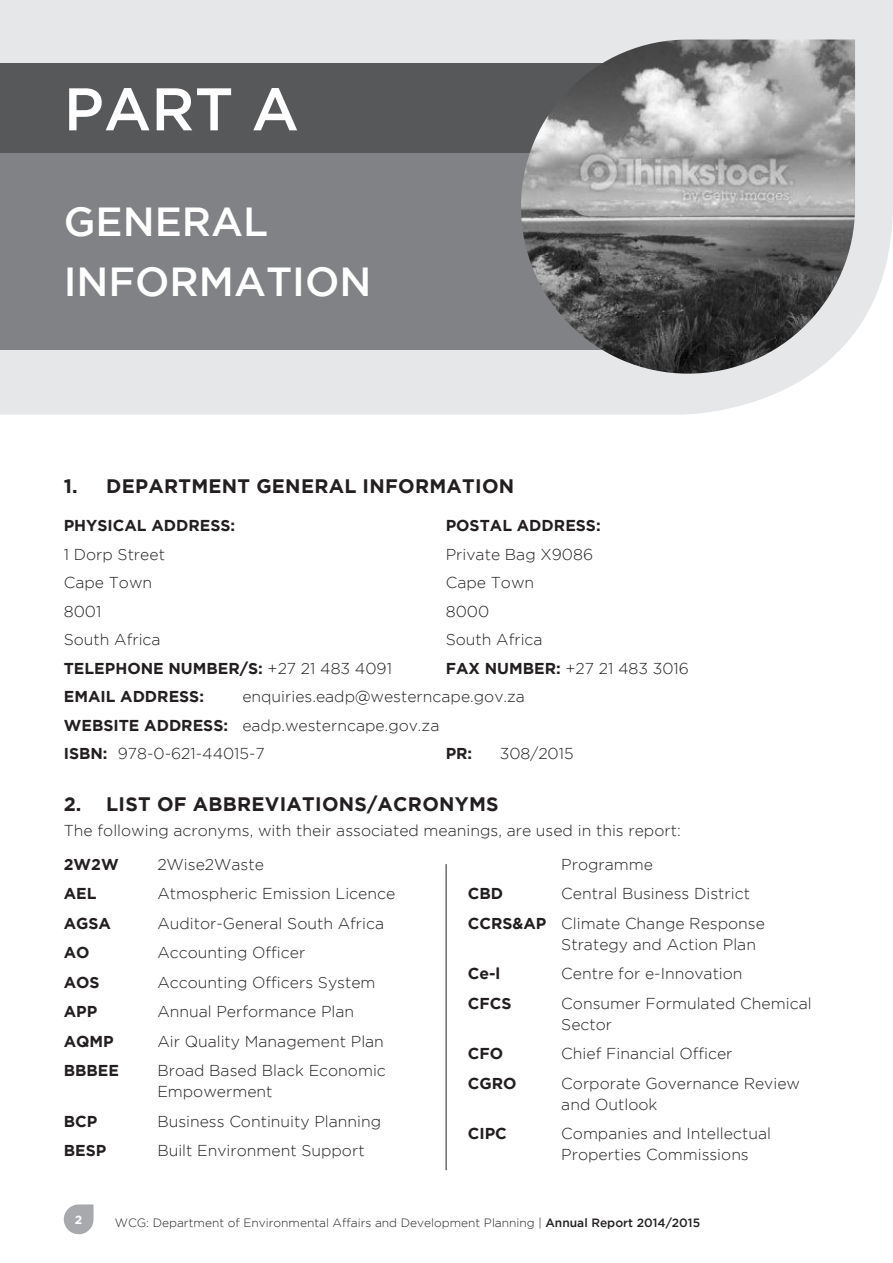
<style>
.page{position:relative;width:893px;height:1263px;background:#fff}
.page>*{position:absolute;margin:0;border:0;box-sizing:border-box;transform-origin:0 0}
.Section_Head_B{font:500 60px "Gotham";color:#fff}
.Section_Head_A{font:500 40.5px/60px "Gotham";color:#fff}
.Head_A{font:700 19.5px "Gotham";letter-spacing:.015em;color:#231f20}
.Abbreviations{font:300 15.75px/21px "Gotham";color:#231f20}
.Body{font:300 15.75px "Gotham";color:#231f20}
.Body-2{font:700 15.75px "Gotham";color:#231f20}
.Abbreviations-2{font:700 15.75px "Gotham";color:#231f20}
.t1{font:300 12px "Gotham";color:#231f20}
.Folio_R{font:700 12px "Gotham";color:#fff}
.s1{font-weight:300}
.s2{font-weight:700}
.s3{font-weight:500}
</style>
<div class="page">
<svg style="left:64px;top:1204px;width:30px;height:30px"></svg>
<hr style="left:446px;top:864px;width:1px;height:306px;background:#231f20">
<svg style="left:0;top:0;width:893px;height:415px;background:#e6e7e9"></svg>
<div style="left:0;top:64px;width:713px;height:89px;background:#57585a"></div>
<div style="left:0;top:153px;width:683px;height:196px;background:#808285"></div>
<img style="left:521px;top:40px;width:334px;height:334px">
<p class="Section_Head_B" style="left:64px;top:75px;width:237px">PART A</p>
<p class="Section_Head_A" style="left:64px;top:191px;width:309px">GENERAL<br>INFORMATION</p>
<p class="Head_A" style="left:64px;top:474px;width:452px">1. DEPARTMENT GENERAL INFORMATION</p>
<p class="Body-2" style="left:64px;top:517px;width:173px">PHYSICAL ADDRESS:</p>
<p class="Body-2" style="left:446px;top:517px;width:156px">POSTAL ADDRESS:</p>
<p class="Body" style="left:64px;top:546px;width:103px">1 Dorp Street</p>
<p class="Body" style="left:446px;top:546px;width:149px">Private Bag X9086</p>
<p class="Body" style="left:64px;top:574px;width:90px">Cape Town</p>
<p class="Body" style="left:446px;top:574px;width:90px">Cape Town</p>
<p class="Body" style="left:64px;top:603px;width:39px">8001</p>
<p class="Body" style="left:446px;top:603px;width:45px">8000</p>
<p class="Body" style="left:64px;top:631px;width:98px">South Africa</p>
<p class="Body" style="left:446px;top:631px;width:98px">South Africa</p>
<p class="Body-2" style="left:64px;top:659px;width:330px">TELEPHONE NUMBER/S: <span class="s1">+27 21 483 4091</span></p>
<p class="Body" style="left:446px;top:660px;width:245px"><span class="s2">FAX NUMBER:</span> +27 21 483 3016</p>
<p class="Body-2" style="left:64px;top:688px;width:142px">EMAIL ADDRESS:</p>
<p class="Body" style="left:242px;top:688px;width:284px">enquiries.eadp@westerncape.gov.za</p>
<p class="Body" style="left:64px;top:717px;width:377px"><span class="s2">WEBSITE ADDRESS:</span> eadp.westerncape.gov.za</p>
<p class="Body" style="left:64px;top:745px;width:203px"><span class="s2">ISBN:</span> 978-0-621-44015-7</p>
<p class="Body-2" style="left:446px;top:745px;width:28px">PR:</p>
<p class="Body" style="left:500px;top:745px;width:75px">308/2015</p>
<p class="Head_A" style="left:64px;top:793px;width:436px">2. LIST OF ABBREVIATIONS/ACRONYMS</p>
<p class="Body" style="left:64px;top:822px;width:619px">The following acronyms, with their associated meanings, are used in this report:</p>
<p class="Abbreviations-2" style="left:64px;top:855px;width:56px">2W2W</p>
<p class="Abbreviations" style="left:157px;top:854px;width:108px">2Wise2Waste</p>
<p class="Abbreviations-2" style="left:64px;top:885px;width:34px">AEL</p>
<p class="Abbreviations" style="left:157px;top:883px;width:240px">Atmospheric Emission Licence</p>
<p class="Abbreviations-2" style="left:64px;top:914px;width:49px">AGSA</p>
<p class="Abbreviations" style="left:157px;top:913px;width:228px">Auditor-General South Africa</p>
<p class="Abbreviations-2" style="left:64px;top:944px;width:27px">AO</p>
<p class="Abbreviations" style="left:157px;top:942px;width:150px">Accounting Officer</p>
<p class="Abbreviations-2" style="left:64px;top:973px;width:37px">AOS</p>
<p class="Abbreviations" style="left:157px;top:972px;width:220px">Accounting Officers System</p>
<p class="Abbreviations-2" style="left:64px;top:1003px;width:35px">APP</p>
<p class="Abbreviations" style="left:157px;top:1001px;width:198px">Annual Performance Plan</p>
<p class="Abbreviations-2" style="left:64px;top:1032px;width:52px">AQMP</p>
<p class="Abbreviations" style="left:157px;top:1031px;width:228px">Air Quality Management Plan</p>
<p class="Abbreviations-2" style="left:64px;top:1062px;width:57px">BBBEE</p>
<p class="Abbreviations" style="left:157px;top:1060px;width:230px">Broad Based Black Economic<br>Empowerment</p>
<p class="Abbreviations-2" style="left:64px;top:1112px;width:35px">BCP</p>
<p class="Abbreviations" style="left:157px;top:1111px;width:225px">Business Continuity Planning</p>
<p class="Abbreviations-2" style="left:64px;top:1142px;width:44px">BESP</p>
<p class="Abbreviations" style="left:157px;top:1140px;width:209px">Built Environment Support</p>
<p class="Abbreviations" style="left:561px;top:854px;width:93px">Programme</p>
<p class="Abbreviations-2" style="left:468px;top:885px;width:37px">CBD</p>
<p class="Abbreviations" style="left:561px;top:883px;width:190px">Central Business District</p>
<p class="Abbreviations" style="left:561px;top:913px;width:205px;text-indent:-94px"><span class="s2">CCRS&amp;AP</span> Climate Change Response<br>Strategy and Action Plan</p>
<p class="Abbreviations-2" style="left:468px;top:965px;width:34px">Ce-l</p>
<p class="Abbreviations" style="left:561px;top:963px;width:183px">Centre for e-Innovation</p>
<p class="Abbreviations-2" style="left:468px;top:994px;width:45px">CFCS</p>
<p class="Abbreviations" style="left:561px;top:993px;width:252px">Consumer Formulated Chemical<br>Sector</p>
<p class="Abbreviations-2" style="left:468px;top:1045px;width:37px">CFO</p>
<p class="Abbreviations" style="left:561px;top:1043px;width:173px">Chief Financial Officer</p>
<p class="Abbreviations-2" style="left:468px;top:1074px;width:50px">CGRO</p>
<p class="Abbreviations" style="left:561px;top:1073px;width:240px">Corporate Governance Review and Outlook</p>
<p class="Abbreviations-2" style="left:468px;top:1125px;width:41px">CIPC</p>
<p class="Abbreviations" style="left:561px;top:1123px;width:211px">Companies and Intellectual<br>Properties Commissions</p>
<p class="Folio_R" style="left:75px;top:1212px;width:9px">2</p>
<p class="t1" style="left:115px;top:1216px;width:587px">WCG: Department of Environmental Affairs and Development Planning | <span class="s3">Annual Report 2014/2015</span></p>
</div>
